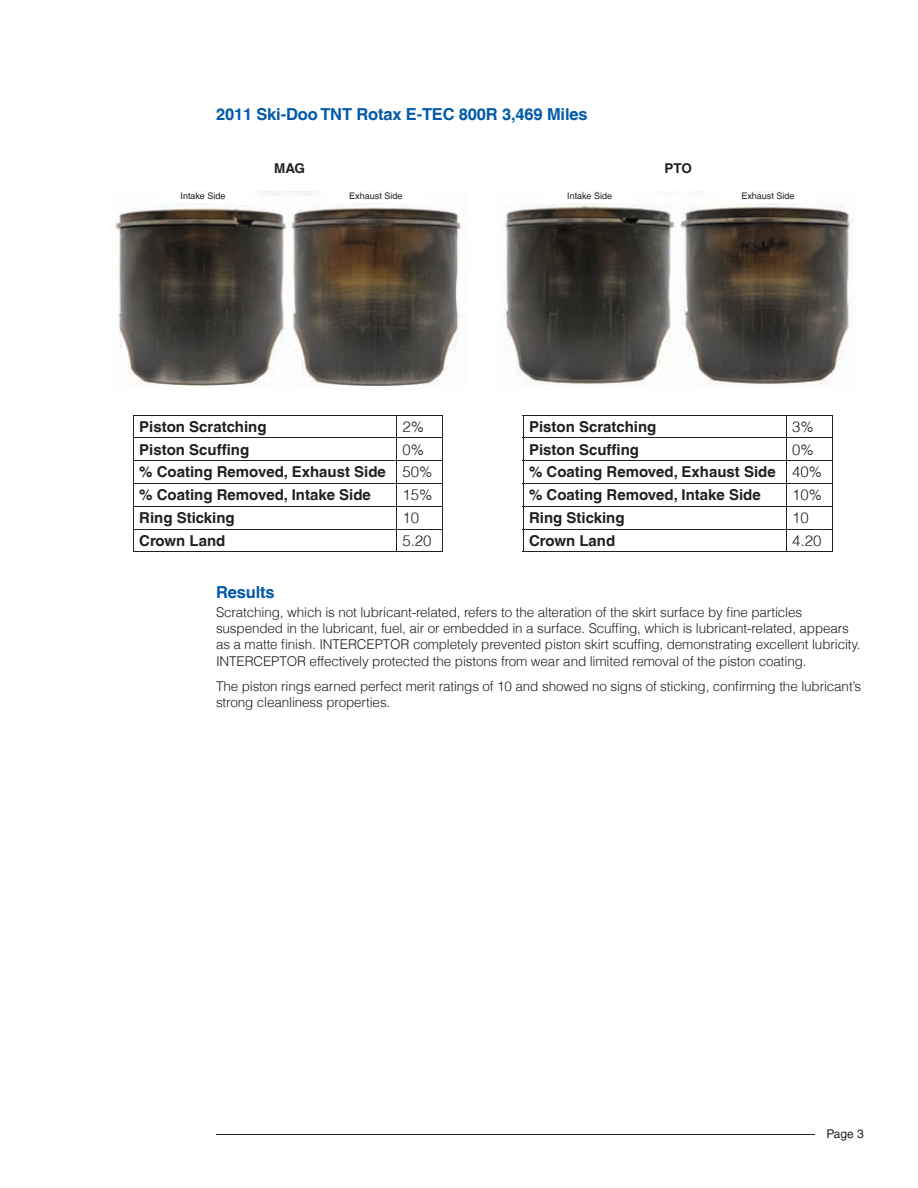
<style>
.page{position:relative;width:918px;height:1188px;background:#fff}
.page>*{position:absolute;margin:0;border:0;box-sizing:border-box;transform-origin:0 0}
.t1{font:700 16.5px "Helvetica LT";letter-spacing:-.01em;color:#015aaa}
.t2{font:700 15px/22.8px "Helvetica LT";color:#231f20}
.t3{font:300 15px "Helvetica LT";color:#231f20}
.t4{font:300 13.5px/16.2px "Helvetica LT";letter-spacing:-.01em;color:#231f20}
.t5{font:700 13.5px "Helvetica LT";letter-spacing:-.02em;color:#231f20}
.t6{font:12px "Helvetica LT";color:#231f20}
.t7{font:9px "Helvetica LT";color:#231f20}
.s1{font-weight:300}
</style>
<div class="page">
<hr style="left:216px;top:1134px;width:598px;height:1px;background:#231f20">
<hr style="left:133px;top:415px;width:263px;height:1px;background:#231f20">
<hr style="left:396px;top:415px;width:47px;height:1px;background:#231f20">
<hr style="left:133px;top:438px;width:263px;height:1px;background:#231f20">
<hr style="left:396px;top:438px;width:47px;height:1px;background:#231f20">
<hr style="left:133px;top:460px;width:263px;height:1px;background:#231f20">
<hr style="left:396px;top:460px;width:47px;height:1px;background:#231f20">
<hr style="left:133px;top:483px;width:263px;height:1px;background:#231f20">
<hr style="left:396px;top:483px;width:47px;height:1px;background:#231f20">
<hr style="left:133px;top:506px;width:263px;height:1px;background:#231f20">
<hr style="left:396px;top:506px;width:47px;height:1px;background:#231f20">
<hr style="left:133px;top:529px;width:263px;height:1px;background:#231f20">
<svg style="left:133px;top:416px;width:1px;height:136px"></svg>
<hr style="left:396px;top:529px;width:47px;height:1px;background:#231f20">
<svg style="left:396px;top:416px;width:1px;height:136px"></svg>
<svg style="left:442px;top:416px;width:1px;height:136px"></svg>
<hr style="left:133px;top:552px;width:263px;height:1px;background:#231f20">
<hr style="left:396px;top:552px;width:47px;height:1px;background:#231f20">
<hr style="left:523px;top:415px;width:263px;height:1px;background:#231f20">
<hr style="left:786px;top:415px;width:47px;height:1px;background:#231f20">
<hr style="left:523px;top:438px;width:263px;height:1px;background:#231f20">
<hr style="left:786px;top:438px;width:47px;height:1px;background:#231f20">
<hr style="left:523px;top:460px;width:263px;height:1px;background:#231f20">
<hr style="left:786px;top:460px;width:47px;height:1px;background:#231f20">
<hr style="left:523px;top:483px;width:263px;height:1px;background:#231f20">
<hr style="left:786px;top:483px;width:47px;height:1px;background:#231f20">
<hr style="left:523px;top:506px;width:263px;height:1px;background:#231f20">
<hr style="left:786px;top:506px;width:47px;height:1px;background:#231f20">
<hr style="left:523px;top:529px;width:263px;height:1px;background:#231f20">
<svg style="left:523px;top:416px;width:1px;height:136px"></svg>
<hr style="left:786px;top:529px;width:47px;height:1px;background:#231f20">
<svg style="left:786px;top:416px;width:1px;height:136px"></svg>
<svg style="left:832px;top:416px;width:1px;height:136px"></svg>
<hr style="left:523px;top:552px;width:263px;height:1px;background:#231f20">
<hr style="left:786px;top:552px;width:47px;height:1px;background:#231f20">
<img style="left:111px;top:191px;width:351px;height:195px">
<img style="left:505px;top:191px;width:349px;height:195px">
<div style="left:156px;top:193px;width:95px;height:9px;background:#fff"></div>
<div style="left:328px;top:193px;width:95px;height:9px;background:#fff"></div>
<div style="left:542px;top:193px;width:95px;height:9px;background:#fff"></div>
<div style="left:720px;top:193px;width:95px;height:9px;background:#fff"></div>
<p class="t1" style="left:216px;top:104px;width:373px">2011 Ski-Doo TNT Rotax E-TEC 800R 3,469 Miles</p>
<p class="t5" style="left:274px;top:160px;width:32px">MAG</p>
<p class="t5" style="left:665px;top:160px;width:29px">PTO</p>
<p class="t7" style="left:181px;top:191px;width:46px">Intake Side</p>
<p class="t7" style="left:349px;top:191px;width:55px">Exhaust Side</p>
<p class="t7" style="left:567px;top:191px;width:46px">Intake Side</p>
<p class="t7" style="left:741px;top:191px;width:55px">Exhaust Side</p>
<p class="t2" style="left:139px;top:415px;width:129px">Piston Scratching</p>
<p class="t3" style="left:402px;top:417px;width:23px">2%</p>
<p class="t2" style="left:139px;top:438px;width:112px">Piston Scuffing</p>
<p class="t2" style="left:139px;top:438px;width:295px;text-indent:263px"><span class="s1">0% </span>% Coating Removed, Exhaust Side <span class="s1">50% </span>% Coating Removed, Intake Side</p>
<p class="t3" style="left:402px;top:486px;width:32px">15%</p>
<p class="t2" style="left:529px;top:415px;width:129px">Piston Scratching</p>
<p class="t3" style="left:792px;top:417px;width:23px">3%</p>
<p class="t2" style="left:529px;top:438px;width:112px">Piston Scuffing</p>
<p class="t2" style="left:529px;top:438px;width:295px;text-indent:263px"><span class="s1">0% </span>% Coating Removed, Exhaust Side <span class="s1">40% </span>% Coating Removed, Intake Side</p>
<p class="t3" style="left:792px;top:486px;width:32px">10%</p>
<p class="t2" style="left:139px;top:506px;width:97px">Ring Sticking</p>
<p class="t3" style="left:402px;top:508px;width:18px">10</p>
<p class="t2" style="left:139px;top:529px;width:88px">Crown Land</p>
<p class="t3" style="left:402px;top:531px;width:31px">5.20</p>
<p class="t1" style="left:216px;top:582px;width:60px">Results</p>
<p class="t4" style="left:216px;top:604px;width:646px">Scratching, which is not lubricant-related, refers to the alteration of the skirt surface by fine particles suspended in the lubricant, fuel, air or embedded in a surface. Scuffing, which is lubricant-related, appears as a matte finish. INTERCEPTOR completely prevented piston skirt scuffing, demonstrating excellent lubricity.<br>INTERCEPTOR effectively protected the pistons from wear and limited removal of the piston coating.</p>
<p class="t4" style="left:216px;top:678px;width:647px">The piston rings earned perfect merit ratings of 10 and showed no signs of sticking, confirming the lubricant’s strong cleanliness properties.</p>
<p class="t2" style="left:529px;top:506px;width:97px">Ring Sticking</p>
<p class="t3" style="left:792px;top:508px;width:18px">10</p>
<p class="t2" style="left:529px;top:529px;width:88px">Crown Land</p>
<p class="t3" style="left:792px;top:531px;width:31px">4.20</p>
<p class="t6" style="left:826px;top:1127px;width:39px">Page 3</p>
</div>
